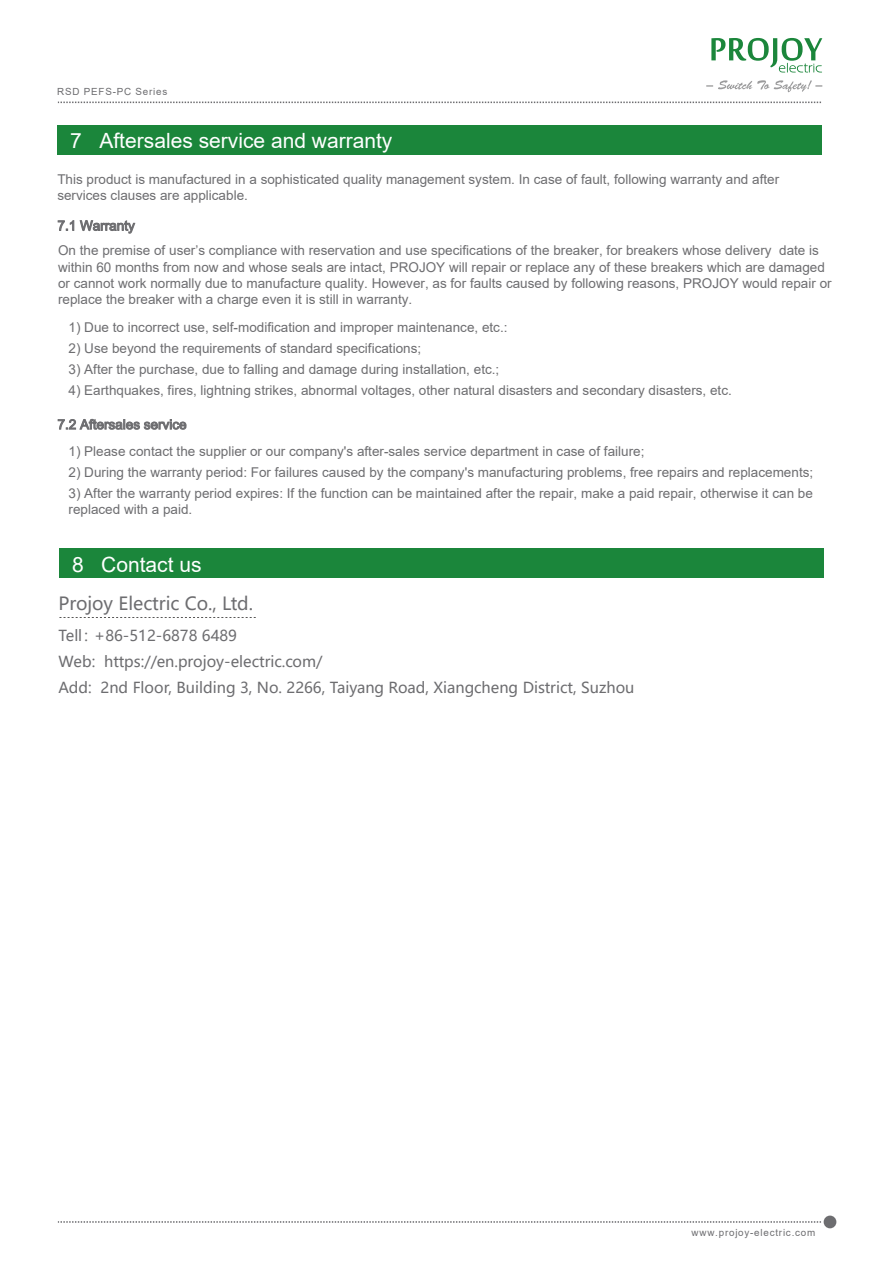
<style>
.page{position:relative;width:893px;height:1263px;background:#fff}
.page>*{position:absolute;margin:0;border:0;box-sizing:border-box;transform-origin:0 0}
.t1{font:21px "Arial";color:#fff}
.t2{font:18px "Microsoft Ya Hei";color:#6d6d70}
.t3{font:15px/25.8px "Microsoft Ya Hei";color:#6d6d70}
.t4{font:13.5px/16.2px "Arial";color:#6d6d70}
.t5{font:9.75px "Arial";letter-spacing:.08em;color:#6d6d70}
</style>
<div class="page">
<div style="left:824px;top:1215px;width:12px;height:13px;background:#6d6d70;border-radius:50%"></div>
<svg style="left:58px;top:1221px;width:763px;height:2px"></svg>
<svg style="left:711px;top:38px;width:111px;height:35px"></svg>
<svg style="left:706px;top:80px;width:116px;height:12px"></svg>
<svg style="left:58px;top:102px;width:763px;height:1px"></svg>
<div style="left:57px;top:125px;width:765px;height:29px;background:#1b863b"></div>
<svg style="left:58px;top:419px;width:128px;height:11px"></svg>
<svg style="left:58px;top:220px;width:16px;height:11px"></svg>
<svg style="left:80px;top:220px;width:55px;height:14px"></svg>
<div style="left:59px;top:548px;width:764px;height:30px;background:#1b863b"></div>
<svg style="left:59px;top:617px;width:197px;height:1px"></svg>
<p class="t5" style="left:57px;top:85px;width:111px">RSD PEFS-PC Series</p>
<h1 class="t1" style="left:70px;top:126px;width:324px">7 Aftersales service and warranty</h1>
<p class="t4" style="left:57px;top:171px;width:723px">This product is manufactured in a sophisticated quality management system. In case of fault, following warranty and after services clauses are applicable.</p>
<p class="t4" style="left:58px;top:213px;width:763px;line-height:24.9px">7.1 Warranty<br>On the premise of user’s compliance with reservation and use specifications of the breaker, for breakers whose delivery date is</p>
<p class="t4" style="left:58px;top:259px;width:775px">within 60 months from now and whose seals are intact, PROJOY will repair or replace any of these breakers which are damaged or cannot work normally due to manufacture quality. However, as for faults caused by following reasons, PROJOY would repair or replace the breaker with a charge even it is still in warranty.</p>
<p class="t4" style="left:69px;top:319px;width:440px">1) Due to incorrect use, self-modification and improper maintenance, etc.:</p>
<p class="t4" style="left:69px;top:340px;width:354px">2) Use beyond the requirements of standard specifications;</p>
<p class="t4" style="left:69px;top:361px;width:432px">3) After the purchase, due to falling and damage during installation, etc.;</p>
<p class="t4" style="left:69px;top:382px;width:665px">4) Earthquakes, fires, lightning strikes, abnormal voltages, other natural disasters and secondary disasters, etc.</p>
<p class="t4" style="left:58px;top:416px;width:131px">7.2 Aftersales service</p>
<p class="t4" style="left:69px;top:443px;width:577px">1) Please contact the supplier or our company's after-sales service department in case of failure;</p>
<p class="t4" style="left:69px;top:464px;width:746px">2) During the warranty period: For failures caused by the company's manufacturing problems, free repairs and replacements;</p>
<p class="t4" style="left:69px;top:485px;width:746px">3) After the warranty period expires: If the function can be maintained after the repair, make a paid repair, otherwise it can be replaced with a paid.</p>
<h1 class="t1" style="left:72px;top:550px;width:131px">8 Contact us</h1>
<h2 class="t2" style="left:58px;top:591px;width:196px">Projoy Electric Co., Ltd.</h2>
<p class="t3" style="left:58px;top:623px;width:578px">Tell：+86-512-6878 6489<br>Web: https://en.projoy-electric.com/<br>Add: 2nd Floor, Building 3, No. 2266, Taiyang Road, Xiangcheng District, Suzhou</p>
<p class="t5" style="left:692px;top:1225px;width:125px">www.projoy-electric.com</p>
</div>
